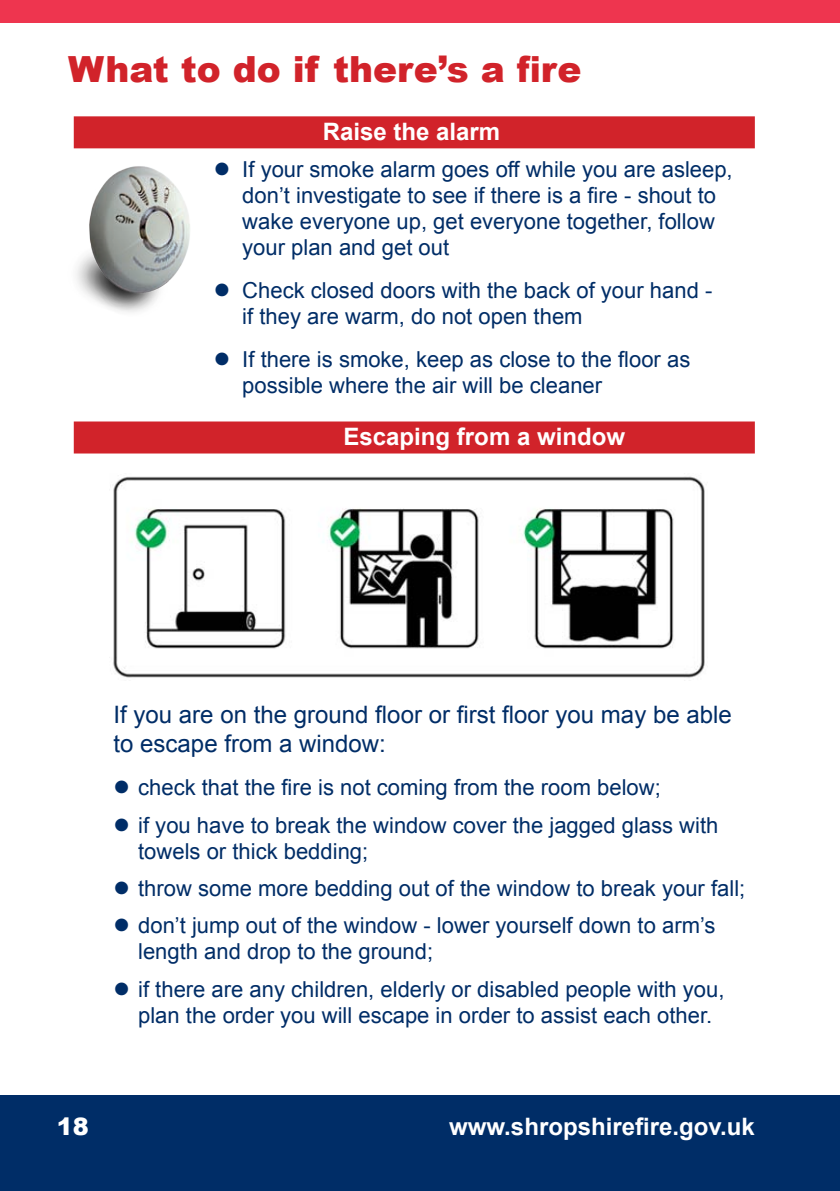
<style>
.page{position:relative;width:840px;height:1191px;background:#fff}
.page>*{position:absolute;margin:0;border:0;box-sizing:border-box;transform-origin:0 0}
.Section_header_-_lar{font:900 36px "Arial";color:#d1232a}
.Text_-_left{font:24px/29px "Arial";color:#002d67}
.Text_-_bold_red_box{font:700 24px "Arial";color:#fff}
.t1{font:900 24px "Arial";color:#fff}
.Text_-_bullet_list_i{font:22px/26px "Arial";color:#002d67}
</style>
<div class="page">
<div style="left:0;top:1095px;width:839px;height:96px;background:#002d67"></div>
<div style="left:0;top:0;width:839px;height:23px;background:#ee354f"></div>
<hr style="left:839px;top:1095px;width:1px;height:96px;background:#002d67">
<div style="left:74px;top:116px;width:680px;height:32px;background:#d1232a"></div>
<div style="left:74px;top:421px;width:680px;height:32px;background:#d1232a"></div>
<img style="left:76px;top:166px;width:114px;height:146px">
<img style="left:113px;top:476px;width:592px;height:202px">
<p class="Section_header_-_lar" style="left:68px;top:43px;width:514px">What to do if there’s a fire</p>
<p class="Text_-_bold_red_box" style="left:322px;top:116px;width:179px">Raise the alarm</p>
<p class="Text_-_bullet_list_i" style="left:242px;top:157px;width:491px">If your smoke alarm goes off while you are asleep, don’t investigate to see if there is a fire - shout to wake everyone up, get everyone together, follow your plan and get out</p>
<p class="Text_-_bullet_list_i" style="left:242px;top:278px;width:471px">Check closed doors with the back of your hand - if they are warm, do not open them</p>
<p class="Text_-_bullet_list_i" style="left:242px;top:347px;width:449px">If there is smoke, keep as close to the floor as possible where the air will be cleaner</p>
<p class="Text_-_bold_red_box" style="left:343px;top:421px;width:283px">Escaping from a window</p>
<p class="Text_-_left" style="left:113px;top:700px;width:619px">If you are on the ground floor or first floor you may be able to escape from a window:</p>
<p class="Text_-_bullet_list_i" style="left:138px;top:774px;width:524px">check that the fire is not coming from the room below;</p>
<p class="Text_-_bullet_list_i" style="left:138px;top:812px;width:581px">if you have to break the window cover the jagged glass with towels or thick bedding;</p>
<p class="Text_-_bullet_list_i" style="left:138px;top:875px;width:608px">throw some more bedding out of the window to break your fall;</p>
<p class="Text_-_bullet_list_i" style="left:138px;top:912px;width:578px">don’t jump out of the window - lower yourself down to arm’s length and drop to the ground;</p>
<p class="Text_-_bullet_list_i" style="left:138px;top:976px;width:587px">if there are any children, elderly or disabled people with you, plan the order you will escape in order to assist each other.</p>
<p class="t1" style="left:57px;top:1108px;width:34px">18</p>
<p class="Text_-_bold_red_box" style="left:449px;top:1110px;width:307px">www.shropshirefire.gov.uk</p>
</div>
